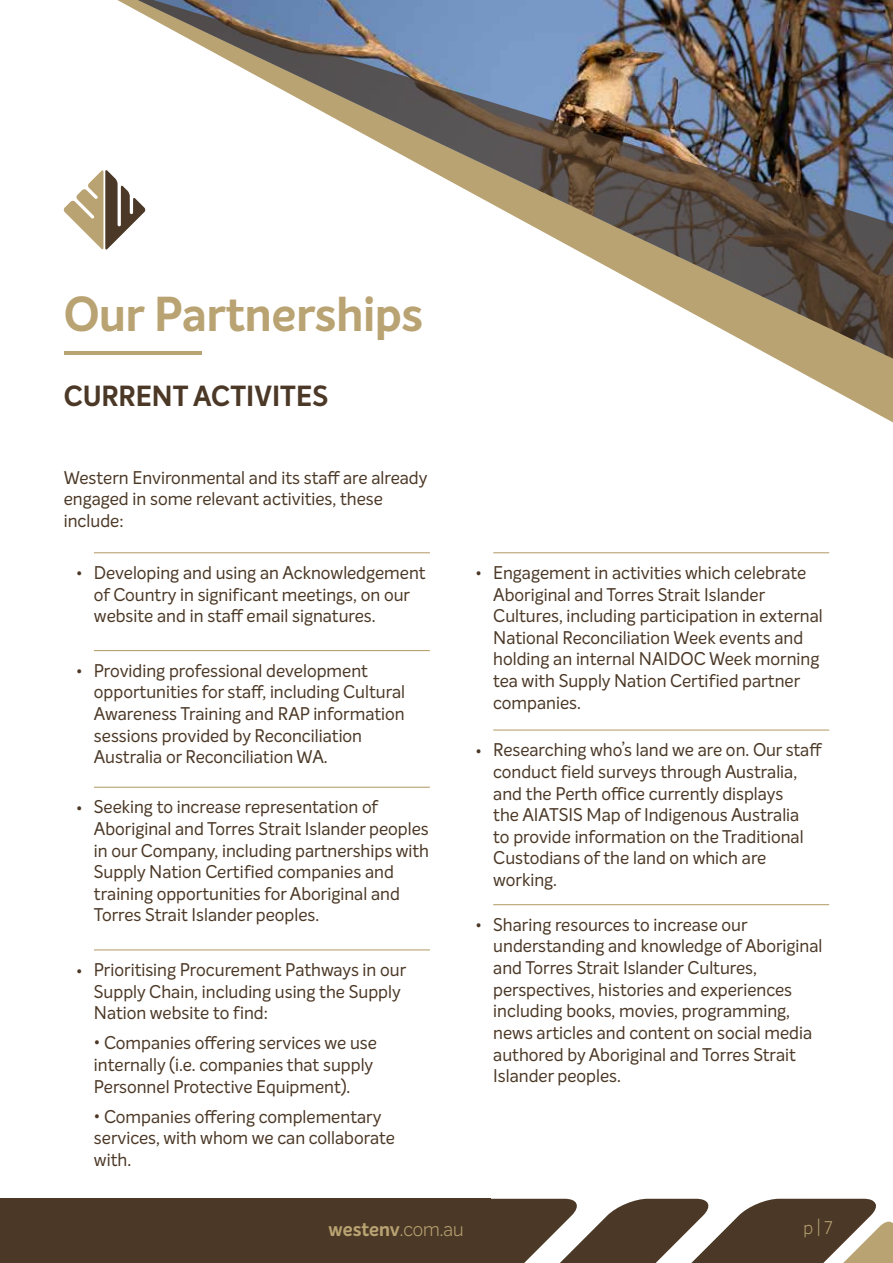
<style>
.page{position:relative;width:893px;height:1263px;background:#fff}
.page>*{position:absolute;margin:0;border:0;box-sizing:border-box;transform-origin:0 0}
.t1{font:700 48px "Intelo Alt";color:#b9a373;scale:.95 1}
.t2{font:700 28.5px "Intelo Alt";color:#4b3826;scale:.95 1}
.t3{font:700 19.5px "Intelo Alt";color:#b9a373;scale:.95 1}
.t4{font:18px/21.6px "Intelo Alt";color:#4b3826;scale:.95 1}
.t5{font:300 18px "Intelo Alt";color:#b9a373;scale:.95 1}
.s1{font-weight:300}
</style>
<div class="page">
<svg style="left:64px;top:170px;width:47px;height:80px"></svg>
<svg style="left:491px;top:1199px;width:402px;height:64px"></svg>
<div style="left:0;top:1198px;width:491px;height:65px;background:#4b3826"></div>
<hr style="left:892px;top:1223px;width:1px;height:40px;background:#b9a373">
<hr style="left:64px;top:351px;width:138px;height:4px;background:#b9a373">
<hr style="left:94px;top:787px;width:336px;height:1px;background:#b9a373">
<hr style="left:94px;top:552px;width:336px;height:1px;background:#b9a373">
<hr style="left:94px;top:949px;width:336px;height:1px;background:#b9a373">
<hr style="left:94px;top:650px;width:336px;height:1px;background:#b9a373">
<hr style="left:493px;top:904px;width:336px;height:1px;background:#b9a373">
<hr style="left:493px;top:729px;width:336px;height:2px;background:#b9a373">
<hr style="left:493px;top:552px;width:336px;height:1px;background:#b9a373">
<svg style="left:788px;top:365px;width:105px;height:57px"></svg>
<img style="left:111px;top:0;width:782px;height:365px">
<h1 class="t1" style="left:64px;top:284px;width:380px">Our Partnerships</h1>
<h2 class="t2" style="left:64px;top:378px;width:280px">CURRENT ACTIVITES</h2>
<p class="t4" style="left:64px;top:467px;width:384px">Western Environmental and its staff are already engaged in some relevant activities, these include:</p>
<p class="t4" style="left:76px;top:563px;width:8px">•</p>
<p class="t4" style="left:94px;top:562px;width:351px">Developing and using an Acknowledgement of Country in significant meetings, on our website and in staff email signatures.</p>
<p class="t4" style="left:76px;top:661px;width:8px">•</p>
<p class="t4" style="left:94px;top:660px;width:329px">Providing professional development opportunities for staff, including Cultural Awareness Training and RAP information sessions provided by Reconciliation Australia or Reconciliation WA.</p>
<p class="t4" style="left:76px;top:798px;width:8px">•</p>
<p class="t4" style="left:94px;top:796px;width:354px">Seeking to increase representation of Aboriginal and Torres Strait Islander peoples in our Company, including partnerships with Supply Nation Certified companies and training opportunities for Aboriginal and Torres Strait Islander peoples.</p>
<p class="t4" style="left:76px;top:960px;width:8px">•</p>
<p class="t4" style="left:94px;top:959px;width:330px">Prioritising Procurement Pathways in our<br>Supply Chain, including using the Supply<br>Nation website to find:</p>
<p class="t4" style="left:94px;top:1032px;width:299px">• Companies offering services we use internally (i.e. companies that supply<br>Personnel Protective Equipment).</p>
<p class="t4" style="left:94px;top:1105px;width:318px">• Companies offering complementary services, with whom we can collaborate with.</p>
<p class="t4" style="left:475px;top:563px;width:8px">•</p>
<p class="t4" style="left:475px;top:741px;width:8px">•</p>
<p class="t4" style="left:475px;top:915px;width:8px">•</p>
<p class="t4" style="left:493px;top:562px;width:348px">Engagement in activities which celebrate Aboriginal and Torres Strait Islander Cultures, including participation in external National Reconciliation Week events and holding an internal NAIDOC Week morning tea with Supply Nation Certified partner companies.</p>
<p class="t4" style="left:493px;top:739px;width:348px">Researching who’s land we are on. Our staff conduct field surveys through Australia, and the Perth office currently displays<br>the AIATSIS Map of Indigenous Australia<br>to provide information on the Traditional Custodians of the land on which are working.</p>
<p class="t4" style="left:493px;top:914px;width:348px">Sharing resources to increase our understanding and knowledge of Aboriginal and Torres Strait Islander Cultures, perspectives, histories and experiences including books, movies, programming, news articles and content on social media authored by Aboriginal and Torres Strait Islander peoples.</p>
<p class="t3" style="left:329px;top:1216px;width:144px">westenv<span class="s1">.com.au</span></p>
<p class="t5" style="left:803px;top:1217px;width:32px">p | 7</p>
</div>
